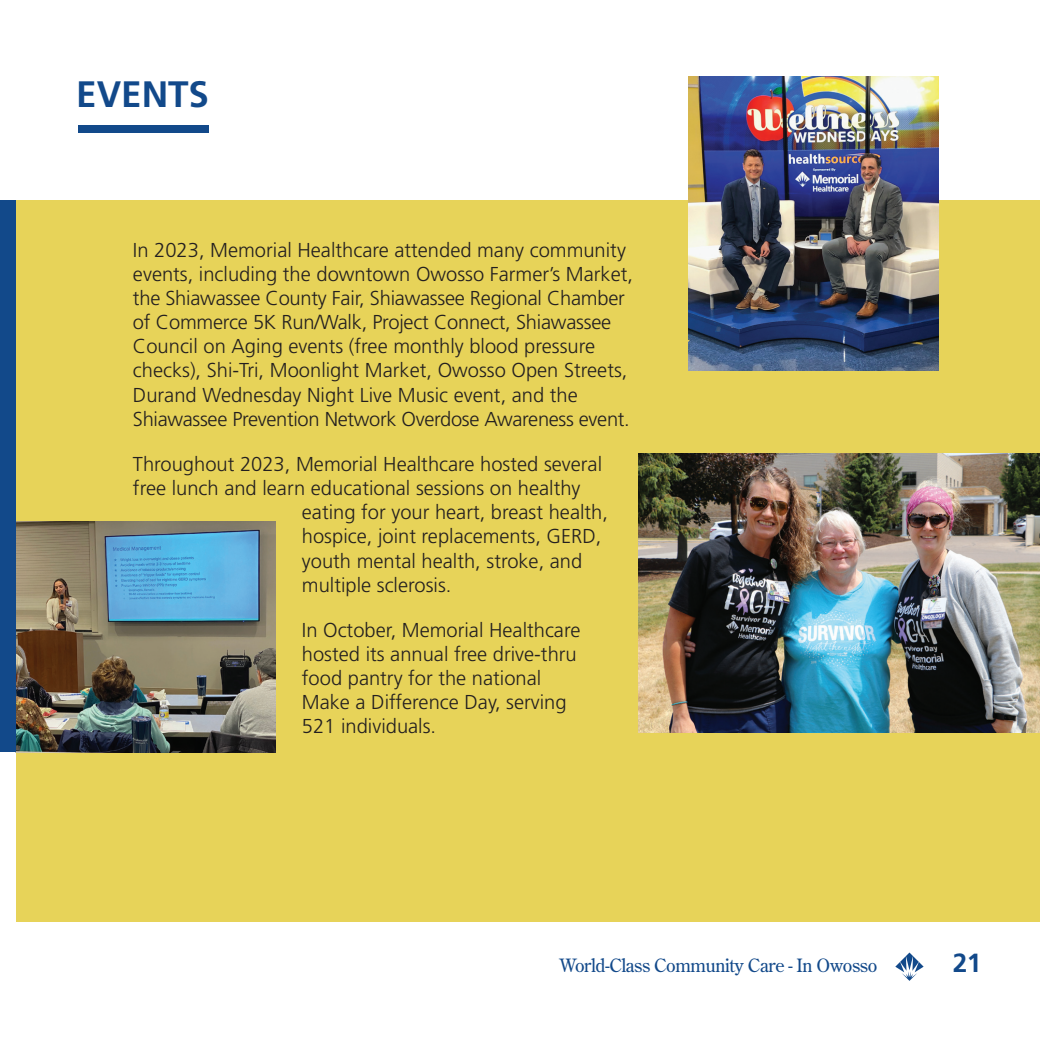
<style>
.page{position:relative;width:1040px;height:1040px;background:#fff}
.page>*{position:absolute;margin:0;border:0;box-sizing:border-box;transform-origin:0 0}
.t1{font:700 36.75px "Frutiger";color:#12498a}
.t2{font:700 26.25px "Frutiger";color:#12498a}
.t3{font:300 20.12px/24.2px "Frutiger";color:#231f20}
.t4{font:18.2px "Century Old Style Std";letter-spacing:-.02em;color:#12498a}
</style>
<div class="page">
<svg style="left:895px;top:952px;width:28px;height:28px"></svg>
<div style="left:16px;top:201px;width:1023px;height:721px;background:#e7d359"></div>
<div style="left:78px;top:125px;width:131px;height:8px;background:#12498a"></div>
<img style="left:689px;top:76px;width:249px;height:294px">
<img style="left:16px;top:521px;width:259px;height:231px">
<img style="left:639px;top:454px;width:401px;height:278px">
<div style="left:0;top:201px;width:16px;height:551px;background:#12498a"></div>
<h1 class="t1" style="left:76px;top:73px;width:134px">EVENTS</h1>
<p class="t3" style="left:133px;top:237px;width:501px">In 2023, Memorial Healthcare attended many community events, including the downtown Owosso Farmer’s Market, the Shiawassee County Fair, Shiawassee Regional Chamber of Commerce 5K Run/Walk, Project Connect, Shiawassee Council on Aging events (free monthly blood pressure checks), Shi-Tri, Moonlight Market, Owosso Open Streets, Durand Wednesday Night Live Music event, and the Shiawassee Prevention Network Overdose Awareness event.</p>
<p class="t3" style="left:133px;top:452px;width:470px">Throughout 2023, Memorial Healthcare hosted several</p>
<p class="t3" style="left:133px;top:476px;width:449px">free lunch and learn educational sessions on healthy</p>
<p class="t3" style="left:302px;top:500px;width:308px">eating for your heart, breast health,</p>
<p class="t3" style="left:302px;top:524px;width:301px">hospice, joint replacements, GERD,</p>
<p class="t3" style="left:302px;top:548px;width:282px">youth mental health, stroke, and</p>
<p class="t3" style="left:302px;top:572px;width:151px">multiple sclerosis.</p>
<p class="t3" style="left:302px;top:617px;width:280px">In October, Memorial Healthcare hosted its annual free drive-thru food pantry for the national<br>Make a Difference Day, serving<br>521 individuals.</p>
<p class="t4" style="left:559px;top:954px;width:319px">World-Class Community Care - In Owosso</p>
<h2 class="t2" style="left:952px;top:947px;width:30px">21</h2>
</div>
